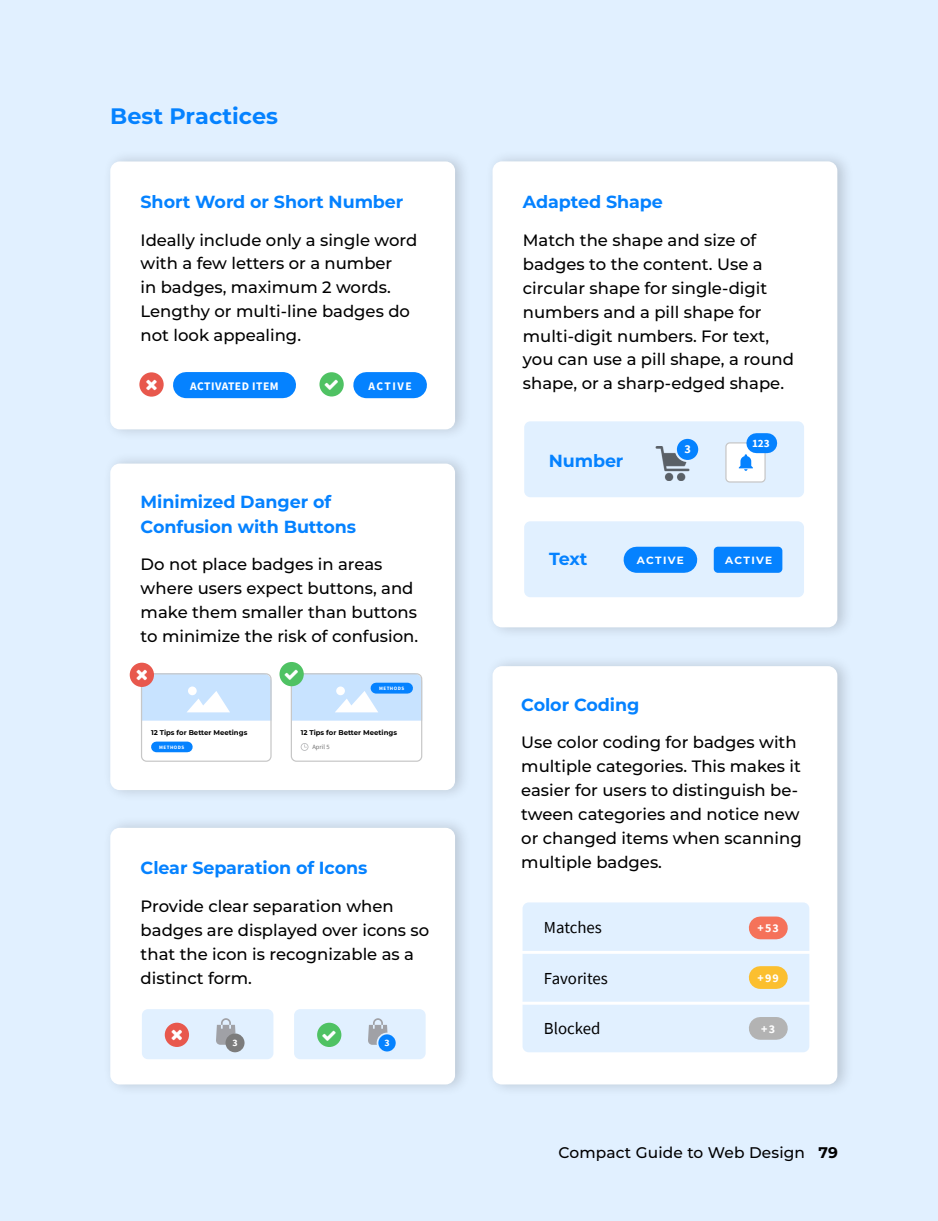
<style>
.page{position:relative;width:938px;height:1221px;background:#e1f0ff}
.page>*{position:absolute;margin:0;border:0;box-sizing:border-box;transform-origin:0 0}
.Nebenüberschrift{font:700 22.4px "Montserrat";color:#0582ff}
.Überschrift_Card{font:700 17.5px/24.8px "Montserrat";letter-spacing:-.005em;color:#0582ff}
.Fließtext_Cards{font:16.8px "Source Sans Pro";color:#000}
.Fließtext_Cards-2{font:500 16.45px/24px "Montserrat";color:#000}
.Seitentitel_Fusszeil{font:500 15.4px "Montserrat";letter-spacing:.01em;color:#000}
.Seitenzahl_rechts{font:700 15.4px "Montserrat";color:#000}
.Fließtext{font:700 12.25px "Source Sans Pro";color:#fff}
.Fließtext-2{font:700 12.08px "Source Sans Pro";color:#fff}
.Fließtext-3{font:700 11.55px "Source Sans Pro";letter-spacing:.04em;color:#fff}
.Fließtext-4{font:700 11.2px "Source Sans Pro";color:#fff}
.Fließtext-5{font:700 10.5px "Montserrat";letter-spacing:.125em;color:#fff}
.Fließtext-6{font:700 9.97px "Source Sans Pro";color:#fff}
.Fließtext-7{font:700 7px "Montserrat";color:#000}
.Fließtext-8{font:6.48px "Source Sans Pro";color:#6f6f6f}
.Fließtext-9{font:700 5.08px "Source Sans Pro";letter-spacing:.09em;color:#fff}
</style>
<div class="page">
<div style="left:102px;top:149px;width:370px;height:292px;background:#000;opacity:.18"></div>
<div style="left:110px;top:161px;width:345px;height:268px;background:#fff;border-radius:9px"></div>
<div style="left:139px;top:372px;width:25px;height:25px;background:#e8584d;border-radius:50%"></div>
<div style="left:319px;top:372px;width:25px;height:24px;background:#4fc263;border-radius:50%"></div>
<div style="left:186px;top:372px;width:97px;height:26px;background:#0582ff"></div>
<div style="left:366px;top:372px;width:48px;height:26px;background:#0582ff"></div>
<div style="left:484px;top:654px;width:370px;height:443px;background:#000;opacity:.18"></div>
<div style="left:492px;top:666px;width:345px;height:418px;background:#fff;border-radius:9px"></div>
<div style="left:484px;top:149px;width:370px;height:491px;background:#000;opacity:.18"></div>
<div style="left:492px;top:161px;width:345px;height:466px;background:#fff;border-radius:9px"></div>
<div style="left:524px;top:421px;width:280px;height:76px;background:#e1f0ff;border-radius:6px"></div>
<div style="left:524px;top:521px;width:280px;height:76px;background:#e1f0ff;border-radius:6px"></div>
<div style="left:636px;top:547px;width:48px;height:26px;background:#0582ff"></div>
<div style="left:713px;top:547px;width:69px;height:26px;background:#0582ff;border-radius:4px"></div>
<div style="left:102px;top:451px;width:370px;height:351px;background:#000;opacity:.18"></div>
<div style="left:110px;top:464px;width:345px;height:326px;background:#fff;border-radius:9px"></div>
<svg style="left:301px;top:743px;width:7px;height:8px"></svg>
<div style="left:156px;top:741px;width:31px;height:11px;background:#0582ff"></div>
<div style="left:102px;top:815px;width:370px;height:282px;background:#000;opacity:.18"></div>
<div style="left:110px;top:828px;width:345px;height:256px;background:#fff;border-radius:9px"></div>
<div style="left:142px;top:1009px;width:131px;height:50px;background:#e1f0ff;border-radius:6px"></div>
<div style="left:294px;top:1009px;width:131px;height:50px;background:#e1f0ff;border-radius:6px"></div>
<svg style="left:216px;top:1018px;width:20px;height:27px"></svg>
<div style="left:225px;top:1033px;width:19px;height:19px;background:#7c7c7c;border-radius:50%"></div>
<div style="left:165px;top:1023px;width:24px;height:24px;background:#e8584d;border-radius:50%"></div>
<div style="left:317px;top:1023px;width:24px;height:24px;background:#4fc263;border-radius:50%"></div>
<svg style="left:368px;top:1018px;width:20px;height:27px"></svg>
<div style="left:377px;top:1033px;width:19px;height:19px;background:#0582ff;border-radius:50%"></div>
<div style="left:376px;top:1033px;width:21px;height:20px;border:2px solid #e1f0ff;border-radius:50%"></div>
<div style="left:522px;top:902px;width:287px;height:150px;background:#e1f0ff;border-radius:6px"></div>
<div style="left:760px;top:916px;width:16px;height:23px;background:#f5725a"></div>
<div style="left:760px;top:966px;width:16px;height:23px;background:#fbbf2f"></div>
<div style="left:760px;top:1017px;width:16px;height:23px;background:#b3b3b3"></div>
<hr style="left:501px;top:951px;width:327px;height:3px;background:#fff">
<hr style="left:501px;top:1002px;width:327px;height:3px;background:#fff">
<div style="left:291px;top:673px;width:131px;height:89px;border:1px solid #c7c7c7;border-radius:5px"></div>
<div style="left:141px;top:673px;width:130px;height:89px;border:1px solid #c7c7c7;border-radius:5px"></div>
<div style="left:279px;top:662px;width:25px;height:24px;background:#4fc263;border-radius:50%"></div>
<div style="left:130px;top:663px;width:24px;height:24px;background:#e8584d;border-radius:50%"></div>
<div style="left:726px;top:443px;width:39px;height:39px;background:#fff;border-radius:4px"></div>
<div style="left:725px;top:442px;width:40px;height:41px;border:1px solid #c7c7c7;border-radius:4px"></div>
<div style="left:756px;top:433px;width:11px;height:20px;background:#0582ff"></div>
<svg style="left:738px;top:454px;width:15px;height:17px"></svg>
<img style="left:655px;top:447px;width:34px;height:34px">
<div style="left:676px;top:438px;width:23px;height:23px;background:#0582ff;border-radius:50%"></div>
<div style="left:674px;top:437px;width:26px;height:25px;border:2px solid #e1f0ff;border-radius:50%"></div>
<svg style="left:137px;top:669px;width:134px;height:52px"></svg>
<svg style="left:285px;top:669px;width:137px;height:52px"></svg>
<p class="Nebenüberschrift" style="left:110px;top:100px;width:169px">Best Practices</p>
<p class="Überschrift_Card" style="left:141px;top:188px;width:264px">Short Word or Short Number</p>
<p class="Fließtext_Cards-2" style="left:141px;top:227px;width:278px">Ideally include only a single word with a few letters or a number<br>in badges, maximum 2 words.<br>Lengthy or multi-line badges do not look appealing.</p>
<p class="Fließtext-3" style="left:190px;top:378px;width:90px">ACTIVATED ITEM</p>
<p class="Fließtext-3" style="left:368px;top:378px;width:45px">ACTIVE</p>
<p class="Überschrift_Card" style="left:141px;top:488px;width:217px">Minimized Danger of<br>Confusion with Buttons</p>
<p class="Fließtext_Cards-2" style="left:141px;top:552px;width:279px">Do not place badges in areas where users expect buttons, and make them smaller than buttons to minimize the risk of confusion.</p>
<p class="Fließtext-7" style="left:151px;top:727px;width:98px">12 Tips for Better Meetings</p>
<p class="Fließtext-9" style="left:159px;top:743px;width:27px">METHODS</p>
<p class="Fließtext-9" style="left:379px;top:685px;width:27px">METHODS</p>
<p class="Fließtext-7" style="left:301px;top:727px;width:98px">12 Tips for Better Meetings</p>
<p class="Fließtext-8" style="left:312px;top:743px;width:19px">April 5</p>
<p class="Überschrift_Card" style="left:141px;top:855px;width:228px">Clear Separation of Icons</p>
<p class="Fließtext_Cards-2" style="left:141px;top:893px;width:290px">Provide clear separation when badges are displayed over icons so that the icon is recognizable as a distinct form.</p>
<p class="Fließtext-6" style="left:232px;top:1036px;width:7px">3</p>
<p class="Fließtext-6" style="left:384px;top:1036px;width:7px">3</p>
<p class="Überschrift_Card" style="left:523px;top:188px;width:141px">Adapted Shape</p>
<p class="Fließtext_Cards-2" style="left:523px;top:227px;width:272px">Match the shape and size of badges to the content. Use a circular shape for single-digit numbers and a pill shape for multi-digit numbers. For text, you can use a pill shape, a round shape, or a sharp-edged shape.</p>
<p class="Überschrift_Card" style="left:548px;top:447px;width:76px">Number</p>
<p class="Fließtext" style="left:684px;top:441px;width:8px">3</p>
<p class="Fließtext-4" style="left:752px;top:436px;width:19px">123</p>
<p class="Überschrift_Card" style="left:549px;top:546px;width:40px">Text</p>
<p class="Fließtext-5" style="left:637px;top:552px;width:48px">ACTIVE</p>
<p class="Fließtext-5" style="left:725px;top:552px;width:48px">ACTIVE</p>
<p class="Überschrift_Card" style="left:521px;top:691px;width:120px">Color Coding</p>
<p class="Fließtext_Cards-2" style="left:521px;top:730px;width:282px">Use color coding for badges with multiple categories. This makes it easier for users to distinguish be&shy;tween categories and notice new or changed items when scanning multiple badges.</p>
<p class="Fließtext_Cards" style="left:544px;top:917px;width:60px">Matches</p>
<p class="Fließtext-2" style="left:757px;top:920px;width:23px">+53</p>
<p class="Fließtext_Cards" style="left:544px;top:967px;width:65px">Favorites</p>
<p class="Fließtext_Cards" style="left:544px;top:1017px;width:58px">Blocked</p>
<p class="Fließtext-2" style="left:757px;top:969px;width:23px">+99</p>
<p class="Fließtext-2" style="left:761px;top:1020px;width:15px">+3</p>
<p class="Seitentitel_Fusszeil" style="left:558px;top:1142px;width:248px">Compact Guide to Web Design</p>
<p class="Seitenzahl_rechts" style="left:818px;top:1142px;width:21px">79</p>
<p class="Seitenzahl_rechts" style="left:819px;top:1142px;width:20px">35</p>
</div>
